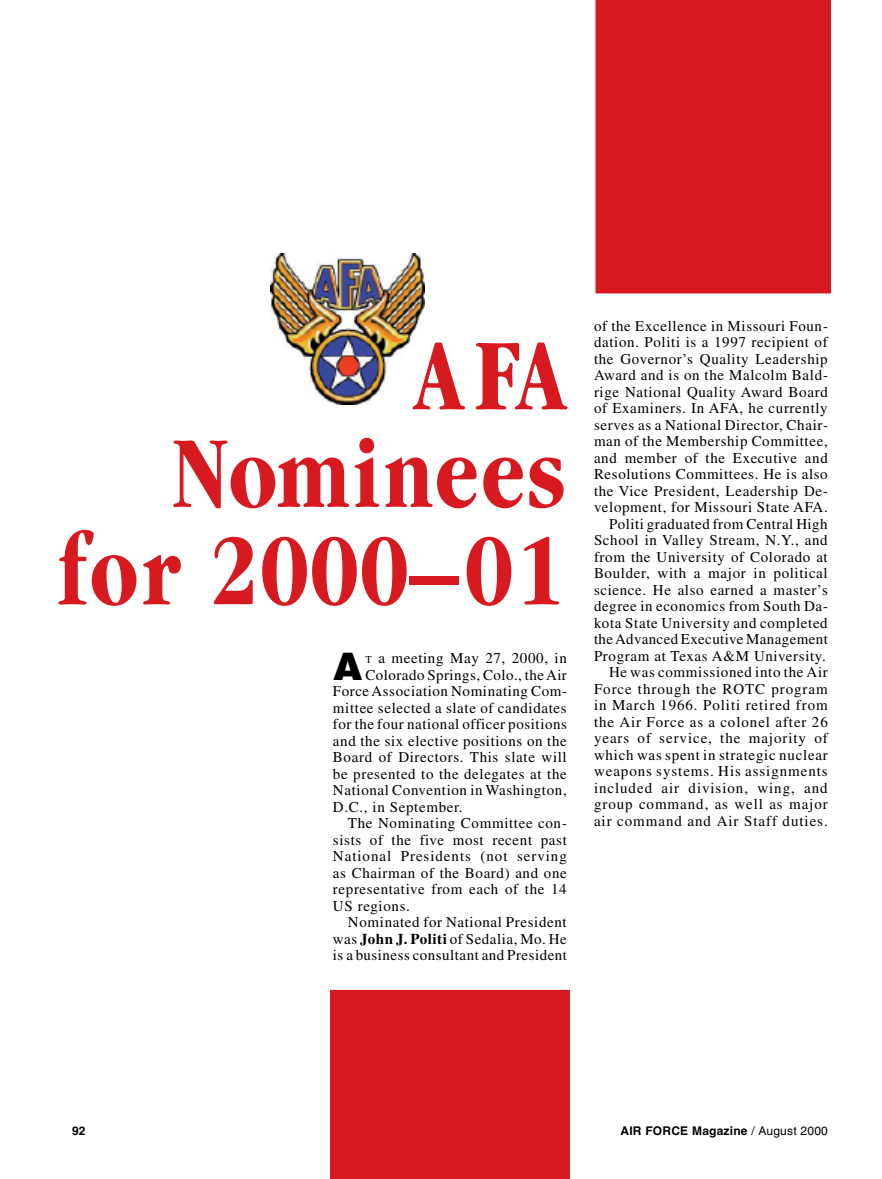
<style>
.page{position:relative;width:882px;height:1179px;background:#fff}
.page>*{position:absolute;margin:0;border:0;box-sizing:border-box;transform-origin:0 0}
.t1{font:700 condensed 105px/97.5px "Garamond";letter-spacing:.02em;color:#d71920;text-align:right;scale:.95 1}
.t2{font:900 37.95px "Helvetica";color:#000}
.t3{font:15px/16.5px "Times";letter-spacing:.04em;color:#000;text-align:right}
.t4{font:15px "Times";letter-spacing:.065em;color:#000}
.t5{font:700 12px "Helvetica";letter-spacing:.02em;color:#000}
.s1{font-size:10.5px}
.s2{font-weight:700}
.s3{font-weight:400}
</style>
<div class="page">
<img style="left:270px;top:254px;width:154px;height:150px">
<div style="left:330px;top:990px;width:240px;height:189px;background:#d71920"></div>
<div style="left:596px;top:0;width:235px;height:293px;background:#d71920"></div>
<h1 class="t1" style="left:58px;top:326px;width:536px">AFA<br>Nominees for 2000–01</h1>
<h2 class="t2" style="left:333px;top:642px;width:31px">A</h2>
<p class="t3" style="left:365px;top:650px;width:203px"><span class="s1">t</span> a meeting May 27, 2000, in</p>
<p class="t3" style="left:365px;top:667px;width:203px">Colorado Springs, Colo., the Air</p>
<p class="t3" style="left:333px;top:683px;width:235px">Force Association Nominating Com-</p>
<p class="t3" style="left:333px;top:700px;width:235px">mittee selected a slate of candidates</p>
<p class="t3" style="left:333px;top:716px;width:236px">for the four national officer positions</p>
<p class="t3" style="left:333px;top:733px;width:235px">and the six elective positions on the</p>
<p class="t3" style="left:333px;top:749px;width:235px">Board of Directors. This slate will</p>
<p class="t3" style="left:333px;top:766px;width:235px">be presented to the delegates at the</p>
<p class="t3" style="left:333px;top:782px;width:235px">National Convention in Washington,</p>
<p class="t3" style="left:333px;top:799px;width:131px">D.C., in September.</p>
<p class="t3" style="left:348px;top:815px;width:220px">The Nominating Committee con-</p>
<p class="t3" style="left:333px;top:832px;width:235px">sists of the five most recent past</p>
<p class="t4" style="left:333px;top:848px;width:235px">National Presidents (not serving</p>
<p class="t3" style="left:333px;top:865px;width:235px">as Chairman of the Board) and one</p>
<p class="t3" style="left:333px;top:881px;width:235px">representative from each of the 14</p>
<p class="t3" style="left:333px;top:898px;width:78px">US regions.</p>
<p class="t3" style="left:348px;top:914px;width:220px">Nominated for National President</p>
<p class="t3" style="left:333px;top:931px;width:235px">was <span class="s2">John J. Politi</span> of Sedalia, Mo. He</p>
<p class="t3" style="left:333px;top:947px;width:236px">is a business consultant and President</p>
<p class="t3" style="left:594px;top:317px;width:236px">of the Excellence in Missouri Foun&shy;dation. Politi is a 1997 recipient of the Governor’s Quality Leadership Award and is on the Malcolm Bald&shy;rige National Quality Award Board of Examiners. In AFA, he currently serves as a National Director, Chair&shy;man of the Membership Committee, and member of the Executive and Resolutions Committees. He is also the Vice President, Leadership De&shy;velopment, for Missouri State AFA.<br>Politi graduated from Central High School in Valley Stream, N.Y., and from the University of Colorado at Boulder, with a major in political science. He also earned a master’s degree in economics from South Da&shy;kota State University and completed the Advanced Executive Management Program at Texas A&amp;M University.<br>He was commissioned into the Air Force through the ROTC program in March 1966. Politi retired from the Air Force as a colonel after 26 years of service, the majority of which was spent in strategic nuclear weapons systems. His assignments included air division, wing, and group command, as well as major air command and Air Staff duties.</p>
<p class="t5" style="left:72px;top:1123px;width:15px">92</p>
<p class="t5" style="left:621px;top:1123px;width:209px">AIR FORCE Magazine <span class="s3">/ August 2000</span></p>
</div>
